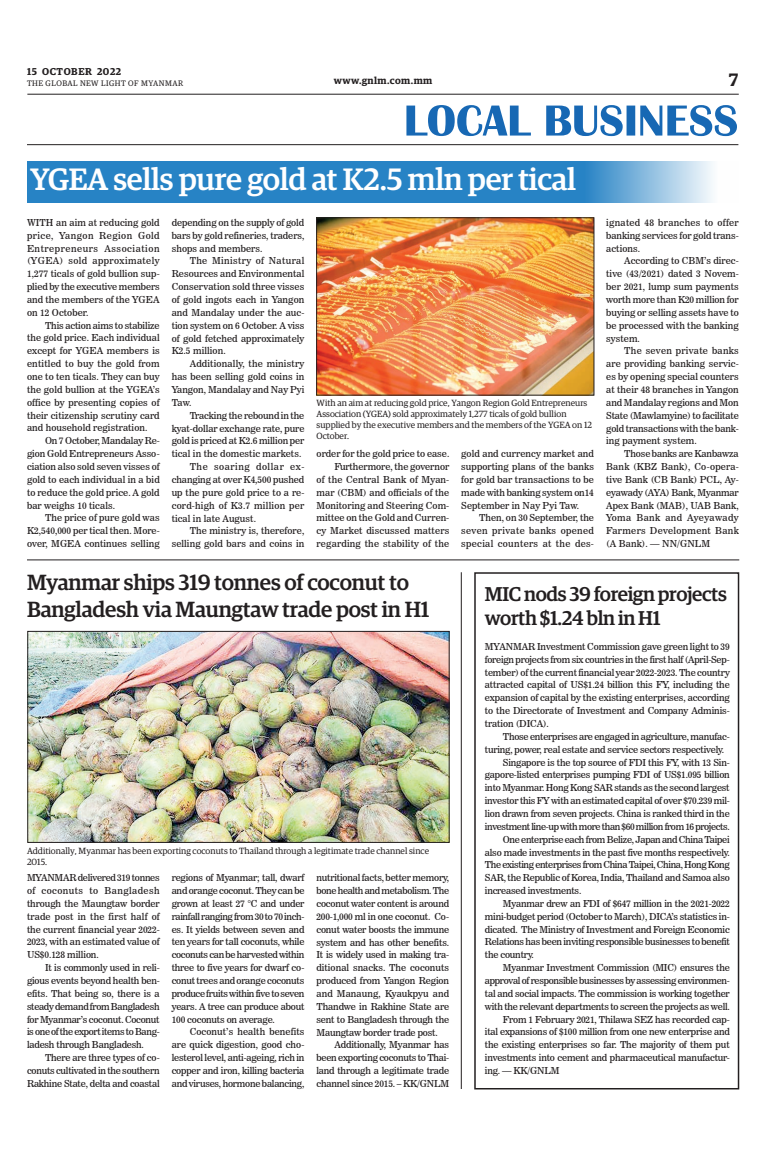
<style>
.page{position:relative;width:773px;height:1152px;background:#fff}
.page>*{position:absolute;margin:0;border:0;box-sizing:border-box;transform-origin:0 0}
._2_Clm_Head{font:500 31px "Guardian Egyp";letter-spacing:-.01em;color:#fff}
._2_Clm_Head-2{font:500 22px/26.4px "Guardian Egyp";letter-spacing:-.01em;color:#231f20}
._2_Clm_Head-3{font:500 20px/24px "Guardian Egyp";letter-spacing:-.02em;color:#231f20}
.t1{font:600 18px "Guardian Egyp";color:#231f20}
.t2{font:600 10px "Guardian Egyp";letter-spacing:.055em;color:#231f20}
._2nd_Body{font:9.5px/12.9px "News 706 BT Roman C";letter-spacing:-.01em;color:#231f20;text-align:justify}
.Normal_Para{font:9.5px/12.9px "News 706 BT Roman C";letter-spacing:-.01em;color:#231f20;text-align:justify}
.t3{font:9px/10.8px "Guardian Egyp";color:#231f20}
.t4{font:8px "Guardian Egyp";letter-spacing:.06em;color:#231f20}
</style>
<div class="page">
<hr style="left:27px;top:94px;width:711px;height:1px;background:#231f20">
<svg style="left:406px;top:105px;width:331px;height:31px"></svg>
<hr style="left:27px;top:144px;width:711px;height:1px;background:#231f20">
<svg style="left:27px;top:162px;width:686px;height:41px;fill:#2783c5"></svg>
<img style="left:318px;top:220px;width:274px;height:173px">
<img style="left:30px;top:633px;width:417px;height:208px">
<div style="left:28px;top:631px;width:421px;height:212px;border:1px solid #231f20"></div>
<div style="left:474px;top:572px;width:265px;height:518px;border:2px solid #231f20"></div>
<hr style="left:461px;top:572px;width:1px;height:517px;background:#231f20">
<hr style="left:27px;top:560px;width:712px;height:1px;background:#231f20">
<p class="t2" style="left:27px;top:64px;width:96px">15 OCTOBER 2022</p>
<p class="t4" style="left:27px;top:78px;width:158px">THE GLOBAL NEW LIGHT OF MYANMAR</p>
<p class="t2" style="left:334px;top:73px;width:100px">www.gnlm.com.mm</p>
<h3 class="t1" style="left:729px;top:67px;width:11px">7</h3>
<p class="_2_Clm_Head" style="left:30px;top:157px;width:547px">YGEA sells pure gold at K2.5 mln per tical</p>
<p class="Normal_Para" style="left:27px;top:216px;width:134px">WITH an aim at reducing gold price, Yangon Region Gold Entrepreneurs Association (YGEA) sold approximately 1,277 ticals of gold bullion sup&shy;plied by the executive members and the members of the YGEA on 12 October.</p>
<p class="_2nd_Body" style="left:27px;top:319px;width:134px;text-indent:18px">This action aims to stabilize the gold price. Each individual except for YGEA members is entitled to buy the gold from one to ten ticals. They can buy the gold bullion at the YGEA’s office by presenting copies of their citizenship scrutiny card and household registration.</p>
<p class="_2nd_Body" style="left:27px;top:434px;width:134px;text-indent:18px">On 7 October, Mandalay Re&shy;gion Gold Entrepreneurs Asso&shy;ciation also sold seven visses of gold to each individual in a bid to reduce the gold price. A gold bar weighs 10 ticals.</p>
<p class="_2nd_Body" style="left:27px;top:512px;width:134px;text-indent:18px">The price of pure gold was K2,540,000 per tical then. More&shy;over, MGEA continues selling</p>
<p class="_2nd_Body" style="left:172px;top:216px;width:134px">depending on the supply of gold bars by gold refineries, traders, shops and members.</p>
<p class="_2nd_Body" style="left:172px;top:255px;width:134px;text-indent:18px">The Ministry of Natural Resources and Environmental Conservation sold three visses of gold ingots each in Yangon and Mandalay under the auc&shy;tion system on 6 October. A viss of gold fetched approximately K2.5 million.</p>
<p class="_2nd_Body" style="left:172px;top:357px;width:134px;text-indent:18px">Additionally, the ministry has been selling gold coins in Yangon, Mandalay and Nay Pyi Taw.</p>
<p class="_2nd_Body" style="left:172px;top:409px;width:134px;text-indent:18px">Tracking the rebound in the kyat-dollar exchange rate, pure gold is priced at K2.6 million per tical in the domestic markets.</p>
<p class="_2nd_Body" style="left:172px;top:460px;width:134px;text-indent:18px">The soaring dollar ex&shy;changing at over K4,500 pushed up the pure gold price to a re&shy;cord-high of K3.7 million per tical in late August.</p>
<p class="_2nd_Body" style="left:172px;top:524px;width:134px;text-align:right">The ministry is, therefore, selling gold bars and coins in</p>
<p class="t3" style="left:316px;top:397px;width:277px">With an aim at reducing gold price, Yangon Region Gold Entrepreneurs Association (YGEA) sold approximately 1,277 ticals of gold bullion supplied by the executive members and the members of the YGEA on 12<br>October.</p>
<p class="_2nd_Body" style="left:316px;top:447px;width:134px">order for the gold price to ease.</p>
<p class="_2nd_Body" style="left:316px;top:460px;width:134px;text-indent:18px">Furthermore, the governor of the Central Bank of Myan&shy;mar (CBM) and officials of the Monitoring and Steering Com&shy;mittee on the Gold and Curren&shy;cy Market discussed matters regarding the stability of the</p>
<p class="_2nd_Body" style="left:461px;top:447px;width:134px">gold and currency market and supporting plans of the banks for gold bar transactions to be made with banking system on14<br>September in Nay Pyi Taw.</p>
<p class="_2nd_Body" style="left:461px;top:512px;width:134px;text-indent:18px">Then, on 30 September, the seven private banks opened special counters at the des-</p>
<p class="_2nd_Body" style="left:606px;top:216px;width:134px">ignated 48 branches to offer banking services for gold trans&shy;actions.</p>
<p class="_2nd_Body" style="left:606px;top:255px;width:134px;text-indent:18px">According to CBM’s direc&shy;tive (43/2021) dated 3 Novem&shy;ber 2021, lump sum payments worth more than K20 million for buying or selling assets have to be processed with the banking system.</p>
<p class="_2nd_Body" style="left:606px;top:345px;width:134px;text-indent:18px">The seven private banks are providing banking servic&shy;es by opening special counters at their 48 branches in Yangon and Mandalay regions and Mon State (Mawlamyine) to facilitate gold transactions with the bank&shy;ing payment system.</p>
<p class="_2nd_Body" style="left:606px;top:447px;width:134px;text-indent:18px">Those banks are Kanbawza Bank (KBZ Bank), Co-opera&shy;tive Bank (CB Bank) PCL, Ay&shy;eyawady (AYA) Bank, Myanmar Apex Bank (MAB), UAB Bank, Yoma Bank and Ayeyawady Farmers Development Bank (A Bank). — NN/GNLM</p>
<p class="_2_Clm_Head-2" style="left:27px;top:568px;width:404px">Myanmar ships 319 tonnes of coconut to<br>Bangladesh via Maungtaw trade post in H1</p>
<p class="t3" style="left:27px;top:845px;width:403px">Additionally, Myanmar has been exporting coconuts to Thailand through a legitimate trade channel since<br>2015.</p>
<p class="Normal_Para" style="left:27px;top:871px;width:134px">MYANMAR delivered 319 tonnes of coconuts to Bangladesh through the Maungtaw border trade post in the first half of the current financial year 2022- 2023, with an estimated value of US$0.128 million.</p>
<p class="_2nd_Body" style="left:27px;top:961px;width:134px;text-indent:18px">It is commonly used in reli&shy;gious events beyond health ben&shy;efits. That being so, there is a steady demand from Bangladesh for Myanmar’s coconut. Coconut is one of the export items to Bang&shy;ladesh through Bangladesh.</p>
<p class="_2nd_Body" style="left:27px;top:1051px;width:134px;text-indent:18px">There are three types of co&shy;conuts cultivated in the southern Rakhine State, delta and coastal</p>
<p class="_2nd_Body" style="left:172px;top:871px;width:134px">regions of Myanmar; tall, dwarf and orange coconut. They can be grown at least 27 °C and under rainfall ranging from 30 to 70 inch&shy;es. It yields between seven and ten years for tall coconuts, while coconuts can be harvested within three to five years for dwarf co&shy;conut trees and orange coconuts produce fruits within five to seven years. A tree can produce about 100 coconuts on average.</p>
<p class="_2nd_Body" style="left:172px;top:1026px;width:134px;text-indent:18px">Coconut’s health benefits are quick digestion, good cho&shy;lesterol level, anti-ageing, rich in copper and iron, killing bacteria and viruses, hormone balancing,</p>
<p class="_2nd_Body" style="left:316px;top:871px;width:134px">nutritional facts, better memory, bone health and metabolism. The coconut water content is around 200-1,000 ml in one coconut. Co&shy;conut water boosts the immune system and has other benefits.<br>It is widely used in making tra&shy;ditional snacks. The coconuts produced from Yangon Region and Manaung, Kyaukpyu and Thandwe in Rakhine State are sent to Bangladesh through the Maungtaw border trade post.</p>
<p class="_2nd_Body" style="left:316px;top:1038px;width:134px;text-indent:18px">Additionally, Myanmar has been exporting coconuts to Thai&shy;land through a legitimate trade channel since 2015. – KK/GNLM</p>
<p class="_2_Clm_Head-3" style="left:485px;top:581px;width:243px">MIC nods 39 foreign projects worth $1.24 bln in H1</p>
<p class="Normal_Para" style="left:485px;top:640px;width:246px">MYANMAR Investment Commission gave green light to 39 foreign projects from six countries in the first half (April-Sep&shy;tember) of the current financial year 2022-2023. The country attracted capital of US$1.24 billion this FY, including the expansion of capital by the existing enterprises, according to the Directorate of Investment and Company Adminis&shy;tration (DICA).</p>
<p class="_2nd_Body" style="left:485px;top:730px;width:246px;text-indent:18px">Those enterprises are engaged in agriculture, manufac&shy;turing, power, real estate and service sectors respectively.</p>
<p class="_2nd_Body" style="left:485px;top:756px;width:246px;text-indent:18px">Singapore is the top source of FDI this FY, with 13 Sin&shy;gapore-listed enterprises pumping FDI of US$1.095 billion into Myanmar. Hong Kong SAR stands as the second largest investor this FY with an estimated capital of over $70.239 mil&shy;lion drawn from seven projects. China is ranked third in the investment line-up with more than $60 million from 16 projects.</p>
<p class="_2nd_Body" style="left:485px;top:833px;width:246px;text-indent:18px">One enterprise each from Belize, Japan and China Taipei also made investments in the past five months respectively.<br>The existing enterprises from China Taipei, China, Hong Kong SAR, the Republic of Korea, India, Thailand and Samoa also increased investments.</p>
<p class="_2nd_Body" style="left:485px;top:897px;width:246px;text-indent:18px">Myanmar drew an FDI of $647 million in the 2021-2022 mini-budget period (October to March), DICA’s statistics in&shy;dicated. The Ministry of Investment and Foreign Economic Relations has been inviting responsible businesses to benefit the country.</p>
<p class="_2nd_Body" style="left:485px;top:961px;width:246px;text-indent:18px">Myanmar Investment Commission (MIC) ensures the approval of responsible businesses by assessing environmen&shy;tal and social impacts. The commission is working together with the relevant departments to screen the projects as well.</p>
<p class="_2nd_Body" style="left:485px;top:1013px;width:246px;text-indent:18px">From 1 February 2021, Thilawa SEZ has recorded cap&shy;ital expansions of $100 million from one new enterprise and the existing enterprises so far. The majority of them put investments into cement and pharmaceutical manufactur&shy;ing. — KK/GNLM</p>
</div>
